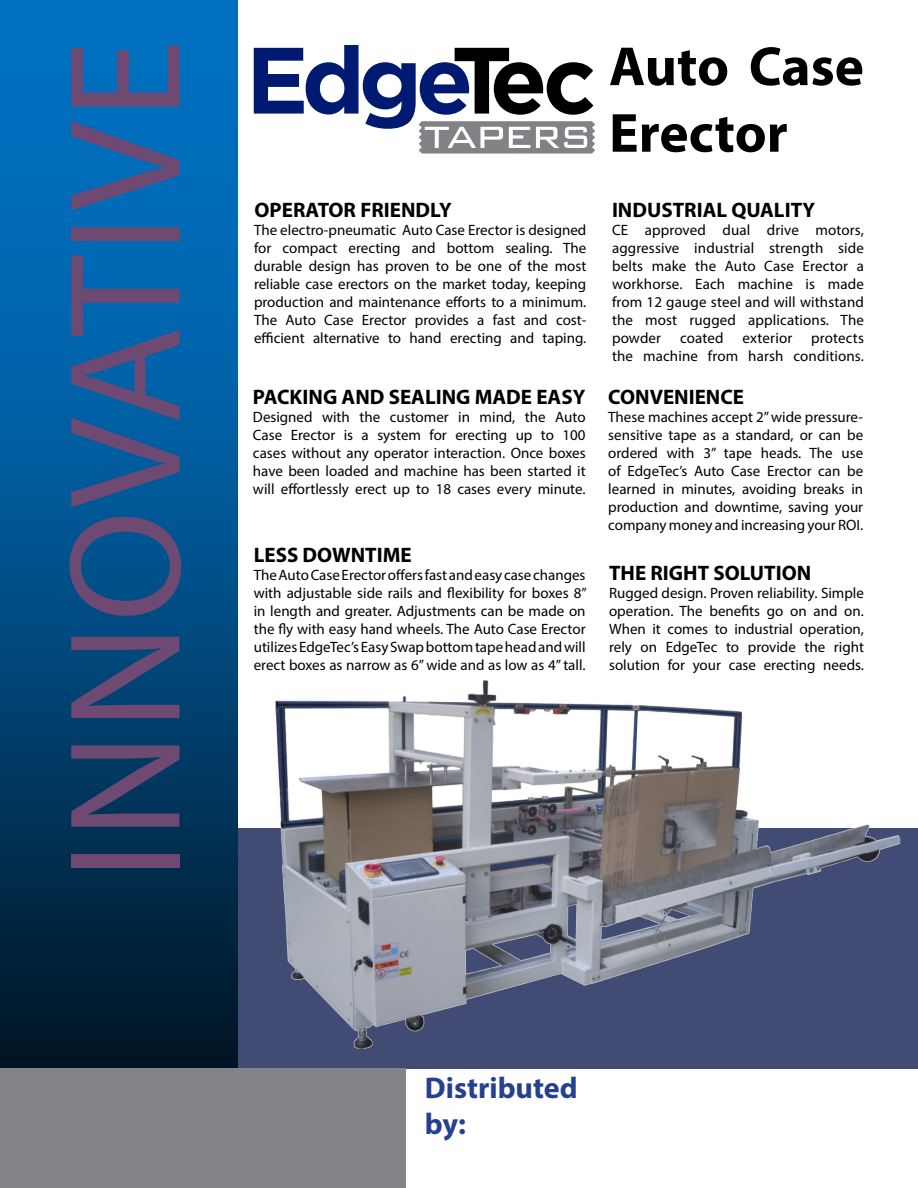
<style>
.page{position:relative;width:918px;height:1188px;background:#fff}
.page>*{position:absolute;margin:0;border:0;box-sizing:border-box;transform-origin:0 0}
.t1{font:160.5px "Myriad Pro";letter-spacing:.02em;color:#6e4972}
.t2{font:700 55.5px/66.6px "Myriad Pro";color:#000}
.t3{font:700 30px/36px "Myriad Pro";color:#25408f}
.t4{font:700 21px "Myriad Pro";color:#000}
.t5{font:15px/18px "Myriad Pro";color:#000;text-align:justify}
</style>
<div class="page">
<div style="left:1px;top:828px;width:917px;height:240px;background:#414b74"></div>
<img style="left:1px;top:1px;width:237px;height:1067px">
<div style="left:1px;top:1068px;width:405px;height:120px;background:#828487"></div>
<svg style="left:254px;top:45px;width:341px;height:109px"></svg>
<img style="left:275px;top:680px;width:626px;height:369px">
<h1 class="t1" style="left:27px;top:880px;width:842px;rotate:-90deg">INNOVATIVE</h1>
<h2 class="t2" style="left:609px;top:31px;width:256px">Auto Case<br>Erector</h2>
<h3 class="t4" style="left:255px;top:196px;width:199px">OPERATOR FRIENDLY</h3>
<h3 class="t4" style="left:612px;top:196px;width:205px">INDUSTRIAL QUALITY</h3>
<p class="t5" style="left:612px;top:220px;width:254px">CE approved dual drive motors, aggressive industrial strength side belts make the Auto Case Erector a workhorse. Each machine is made from 12 gauge steel and will withstand the most rugged applications. The powder</p>
<p class="t5" style="left:254px;top:220px;width:334px">The electro-pneumatic Auto Case Erector is designed for compact erecting and bottom sealing. The durable design has proven to be one of the most reliable case erectors on the market today, keeping production and maintenance efforts to a minimum.<br>The Auto Case Erector provides a fast and cost&shy;efficient alternative to hand erecting and taping.</p>
<p class="t5" style="left:680px;top:328px;width:45px">coated</p>
<p class="t5" style="left:743px;top:328px;width:51px">exterior</p>
<p class="t5" style="left:612px;top:328px;width:254px;text-align:right">protects<br>the machine from harsh conditions.</p>
<h3 class="t4" style="left:608px;top:383px;width:137px">CONVENIENCE</h3>
<p class="t5" style="left:608px;top:408px;width:256px">These machines accept 2” wide pressure&shy;sensitive tape as a standard, or can be ordered with 3” tape heads. The use of EdgeTec’s Auto Case Erector can be learned in minutes, avoiding breaks in production and downtime, saving your company money and increasing your ROI.</p>
<h3 class="t4" style="left:253px;top:383px;width:334px">PACKING AND SEALING MADE EASY</h3>
<p class="t5" style="left:253px;top:408px;width:334px">Designed with the customer in mind, the Auto Case Erector is a system for erecting up to 100 cases without any operator interaction. Once boxes have been loaded and machine has been started it will effortlessly erect up to 18 cases every minute.</p>
<h3 class="t4" style="left:254px;top:541px;width:160px">LESS DOWNTIME</h3>
<p class="t5" style="left:254px;top:565px;width:335px">The Auto Case Erector offers fast and easy case changes with adjustable side rails and flexibility for boxes 8” in length and greater. Adjustments can be made on the fly with easy hand wheels. The Auto Case Erector utilizes EdgeTec’s Easy Swap bottom tape head and will erect boxes as narrow as 6” wide and as low as 4” tall.</p>
<h3 class="t4" style="left:609px;top:559px;width:204px">THE RIGHT SOLUTION</h3>
<p class="t5" style="left:609px;top:583px;width:256px">Rugged design. Proven reliability. Simple operation. The benefits go on and on.<br>When it comes to industrial operation, rely on EdgeTec to provide the right solution for your case erecting needs.</p>
<h3 class="t3" style="left:425px;top:1069px;width:154px">Distributed by:</h3>
</div>
